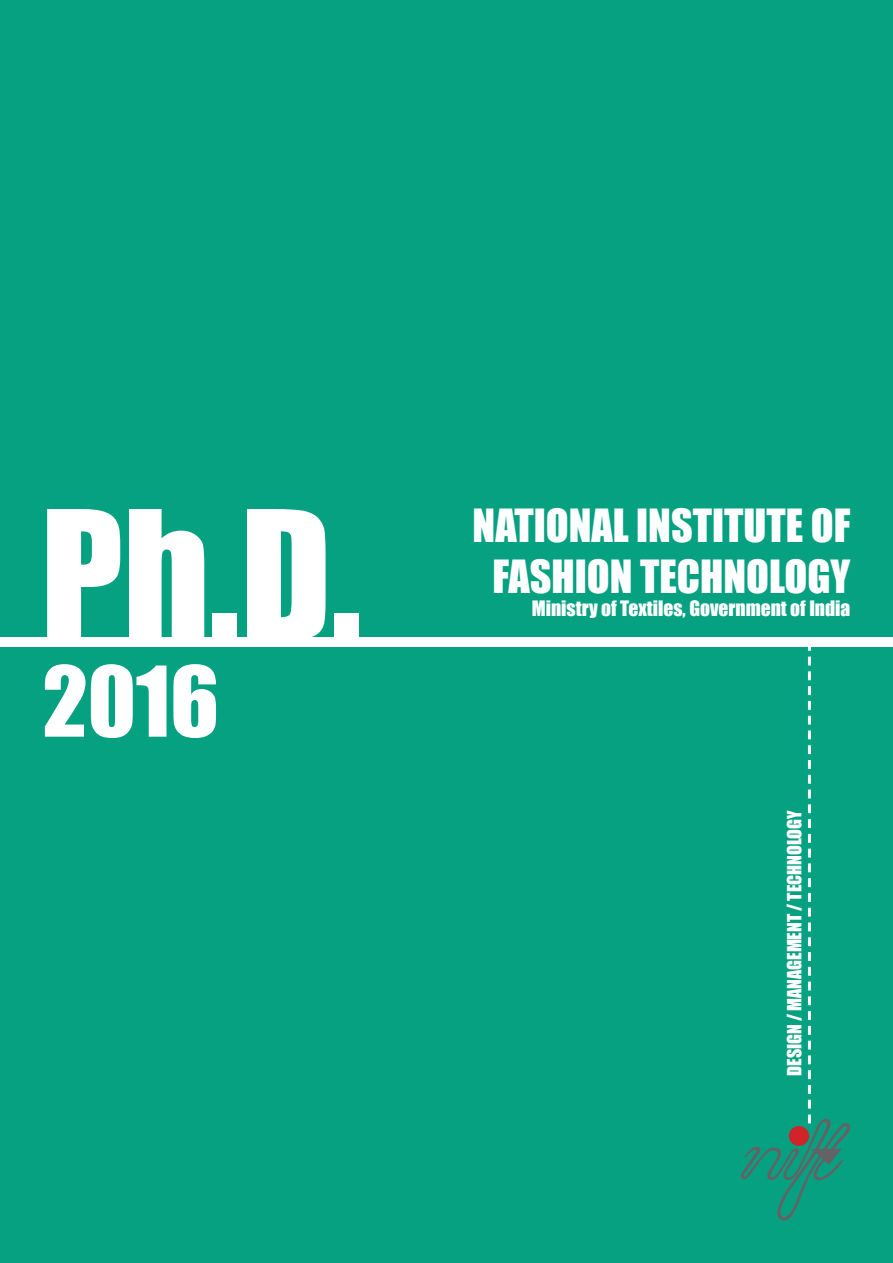
<style>
.page{position:relative;width:893px;height:1263px;background:#05a181}
.page>*{position:absolute;margin:0;border:0;box-sizing:border-box;transform-origin:0 0}
.t1{font:165px "Impact";color:#fff}
.t2{font:90px "Impact";color:#fff}
.t3{font:42px "Impact";color:#fff}
.t4{font:19.5px "Impact";color:#fff}
.t5{font:18px "Impact";color:#fff}
</style>
<div class="page">
<div style="left:0;top:637px;width:893px;height:9px;background:#fff"></div>
<svg style="left:740px;top:646px;width:111px;height:575px"></svg>
<p class="t1" style="left:40px;top:447px;width:323px">Ph.D.</p>
<p class="t2" style="left:43px;top:631px;width:178px">2016</p>
<p class="t3" style="left:473px;top:493px;width:379px">NATIONAL INSTITUTE OF</p>
<p class="t3" style="left:493px;top:544px;width:359px">FASHION TECHNOLOGY</p>
<p class="t4" style="left:532px;top:593px;width:320px">Ministry of Textiles, Government of India</p>
<p class="t5" style="left:780px;top:1076px;width:267px;rotate:-90deg">DESIGN / MANAGEMENT / TECHNOLOGY</p>
</div>
